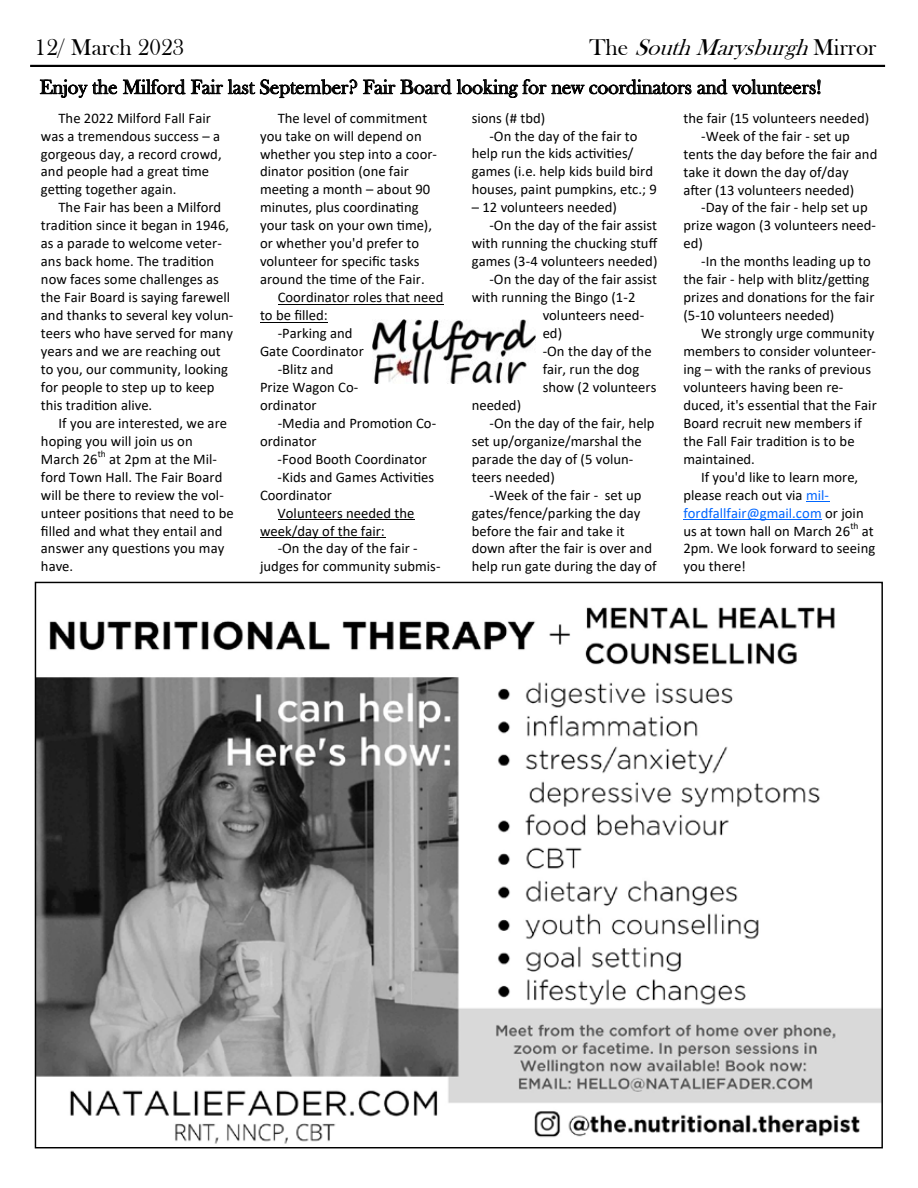
<style>
.page{position:relative;width:918px;height:1188px;background:#fff}
.page>*{position:absolute;margin:0;border:0;box-sizing:border-box;transform-origin:0 0}
.t1{font:italic 23.4px "Bask Old Face";color:#000}
.t2{font:23.4px "Bask Old Face";color:#000}
.t3{font:20.7px "Bask Old Face";color:#000}
.t4{font:14.7px/18px "Calibri";color:#000}
.t5{font:14.7px "Calibri";color:#06f}
.t6{font:9.6px "Calibri";color:#000}
.s1{font-style:normal}
.s2{color:#06f}
.s3{color:#000}
</style>
<div class="page">
<img style="left:37px;top:607px;width:844px;height:537px">
<hr style="left:30px;top:65px;width:855px;height:2px;background:#000">
<hr style="left:278px;top:304px;width:166px;height:1px;background:#000">
<hr style="left:260px;top:322px;width:68px;height:1px;background:#000">
<hr style="left:278px;top:519px;width:137px;height:1px;background:#000">
<hr style="left:260px;top:537px;width:125px;height:1px;background:#000">
<svg style="left:806px;top:501px;width:23px;height:1px"></svg>
<hr style="left:683px;top:519px;width:139px;height:1px;background:#06f">
<img style="left:372px;top:320px;width:164px;height:63px">
<h1 class="t2" style="left:35px;top:34px;width:151px">12/ March 2023</h1>
<h1 class="t1" style="left:589px;top:34px;width:289px"><span class="s1">T h e</span> SouthMarysburgh<span class="s1">M i r r o r</span></h1>
<h2 class="t3" style="left:40px;top:75px;width:783px">Enjoy the Milford Fair last September? Fair Board looking for new coordinators and volunteers!</h2>
<p class="t4" style="left:41px;top:108px;width:182px;text-indent:18px">The 2022 Milford Fall Fair was a tremendous success – a gorgeous day, a record crowd, and people had a great time getting together again.</p>
<p class="t4" style="left:41px;top:198px;width:194px;text-indent:18px">The Fair has been a Milford tradition since it began in 1946, as a parade to welcome veter&shy;ans back home. The tradition now faces some challenges as the Fair Board is saying farewell and thanks to several key volun&shy;teers who have served for many years and we are reaching out to you, our community, looking for people to step up to keep this tradition alive.</p>
<p class="t4" style="left:41px;top:413px;width:188px;text-indent:18px">If you are interested, we are hoping you will join us on<br>March 26</p>
<p class="t4" style="left:472px;top:108px;width:75px">sions (# tbd)</p>
<p class="t4" style="left:489px;top:126px;width:150px">-On the day of the fair to</p>
<p class="t4" style="left:472px;top:144px;width:163px">help run the kids activities/</p>
<p class="t4" style="left:472px;top:162px;width:183px">games (i.e. help kids build bird</p>
<p class="t4" style="left:472px;top:180px;width:187px">houses, paint pumpkins, etc.; 9</p>
<p class="t4" style="left:472px;top:198px;width:147px">– 12 volunteers needed)</p>
<p class="t4" style="left:489px;top:216px;width:169px">-On the day of the fair assist</p>
<p class="t4" style="left:472px;top:234px;width:187px">with running the chucking stuff</p>
<p class="t4" style="left:472px;top:252px;width:187px">games (3-4 volunteers needed)</p>
<p class="t4" style="left:489px;top:270px;width:169px">-On the day of the fair assist</p>
<p class="t4" style="left:472px;top:288px;width:165px">with running the Bingo (1-2</p>
<p class="t4" style="left:543px;top:306px;width:103px">volunteers need-</p>
<p class="t4" style="left:543px;top:324px;width:21px">ed)</p>
<p class="t4" style="left:543px;top:342px;width:110px">-On the day of the</p>
<p class="t4" style="left:543px;top:360px;width:98px">fair, run the dog</p>
<p class="t4" style="left:543px;top:378px;width:115px">show (2 volunteers</p>
<p class="t4" style="left:472px;top:396px;width:51px">needed)</p>
<p class="t4" style="left:489px;top:413px;width:167px">-On the day of the fair, help</p>
<p class="t4" style="left:472px;top:431px;width:171px">set up/organize/marshal the</p>
<p class="t4" style="left:472px;top:449px;width:163px">parade the day of (5 volun-</p>
<p class="t4" style="left:472px;top:467px;width:85px">teers needed)</p>
<p class="t4" style="left:489px;top:485px;width:154px">-Week of the fair - set up</p>
<p class="t4" style="left:472px;top:503px;width:170px">gates/fence/parking the day</p>
<p class="t4" style="left:472px;top:521px;width:154px">before the fair and take it</p>
<p class="t4" style="left:472px;top:539px;width:182px">down after the fair is over and</p>
<p class="t4" style="left:472px;top:557px;width:186px">help run gate during the day of</p>
<p class="t4" style="left:683px;top:108px;width:187px">the fair (15 volunteers needed)</p>
<p class="t4" style="left:701px;top:126px;width:150px">-Week of the fair - set up</p>
<p class="t4" style="left:683px;top:144px;width:195px">tents the day before the fair and</p>
<p class="t4" style="left:683px;top:162px;width:167px">take it down the day of/day</p>
<p class="t4" style="left:683px;top:180px;width:172px">after (13 volunteers needed)</p>
<p class="t4" style="left:701px;top:198px;width:168px">-Day of the fair - help set up</p>
<p class="t4" style="left:683px;top:216px;width:194px">prize wagon (3 volunteers need-</p>
<p class="t4" style="left:683px;top:234px;width:21px">ed)</p>
<p class="t4" style="left:701px;top:252px;width:171px">-In the months leading up to</p>
<p class="t4" style="left:683px;top:270px;width:188px">the fair - help with blitz/getting</p>
<p class="t4" style="left:683px;top:288px;width:192px">prizes and donations for the fair</p>
<p class="t4" style="left:683px;top:306px;width:152px">(5-10 volunteers needed)</p>
<p class="t4" style="left:701px;top:324px;width:175px">We strongly urge community</p>
<p class="t4" style="left:683px;top:342px;width:194px">members to consider volunteer-</p>
<p class="t4" style="left:683px;top:360px;width:189px">ing – with the ranks of previous</p>
<p class="t4" style="left:683px;top:378px;width:161px">volunteers having been re-</p>
<p class="t4" style="left:683px;top:396px;width:195px">duced, it's essential that the Fair</p>
<p class="t4" style="left:683px;top:413px;width:180px">Board recruit new members if</p>
<p class="t4" style="left:683px;top:431px;width:173px">the Fall Fair tradition is to be</p>
<p class="t4" style="left:683px;top:449px;width:73px">maintained.</p>
<p class="t4" style="left:701px;top:467px;width:159px">If you'd like to learn more,</p>
<p class="t4" style="left:683px;top:485px;width:147px">please reach out via <span class="s2">mil-</span></p>
<p class="t5" style="left:683px;top:502px;width:182px">fordfallfair@gmail.com <span class="s3">or join</span></p>
<p class="t4" style="left:683px;top:521px;width:168px">us at town hall on March 26</p>
<p class="t4" style="left:278px;top:108px;width:151px">The level of commitment</p>
<p class="t4" style="left:260px;top:126px;width:163px">you take on will depend on</p>
<p class="t4" style="left:260px;top:144px;width:178px">whether you step into a coor-</p>
<p class="t4" style="left:260px;top:162px;width:150px">dinator position (one fair</p>
<p class="t4" style="left:260px;top:180px;width:172px">meeting a month – about 90</p>
<p class="t4" style="left:260px;top:198px;width:160px">minutes, plus coordinating</p>
<p class="t4" style="left:260px;top:216px;width:173px">your task on your own time),</p>
<p class="t4" style="left:260px;top:234px;width:161px">or whether you'd prefer to</p>
<p class="t4" style="left:260px;top:252px;width:161px">volunteer for specific tasks</p>
<p class="t4" style="left:260px;top:270px;width:166px">around the time of the Fair.</p>
<p class="t4" style="left:278px;top:288px;width:167px">Coordinator roles that need</p>
<p class="t4" style="left:260px;top:306px;width:69px">to be filled:</p>
<p class="t4" style="left:278px;top:324px;width:76px">-Parking and</p>
<p class="t4" style="left:260px;top:342px;width:105px">Gate Coordinator</p>
<p class="t4" style="left:278px;top:360px;width:57px">-Blitz and</p>
<p class="t4" style="left:260px;top:378px;width:100px">Prize Wagon Co-</p>
<p class="t4" style="left:260px;top:396px;width:58px">ordinator</p>
<p class="t4" style="left:278px;top:413px;width:160px">-Media and Promotion Co-</p>
<p class="t4" style="left:260px;top:431px;width:58px">ordinator</p>
<p class="t4" style="left:278px;top:449px;width:151px">-Food Booth Coordinator</p>
<p class="t4" style="left:278px;top:467px;width:158px">-Kids and Games Activities</p>
<p class="t4" style="left:260px;top:485px;width:74px">Coordinator</p>
<p class="t4" style="left:278px;top:503px;width:138px">Volunteers needed the</p>
<p class="t4" style="left:260px;top:521px;width:126px">week/day of the fair:</p>
<p class="t4" style="left:278px;top:539px;width:141px">-On the day of the fair -</p>
<p class="t4" style="left:260px;top:557px;width:182px">judges for community submis-</p>
<p class="t6" style="left:98px;top:447px;width:10px">th</p>
<p class="t4" style="left:41px;top:449px;width:194px;text-indent:68px">at 2pm at the Mil&shy;ford Town Hall. The Fair Board will be there to review the vol&shy;unteer positions that need to be filled and what they entail and answer any questions you may have.</p>
<p class="t6" style="left:850px;top:519px;width:10px">th</p>
<p class="t4" style="left:683px;top:521px;width:193px;text-align:justify;text-indent:178px">at 2pm. We look forward to seeing you there!</p>
</div>
